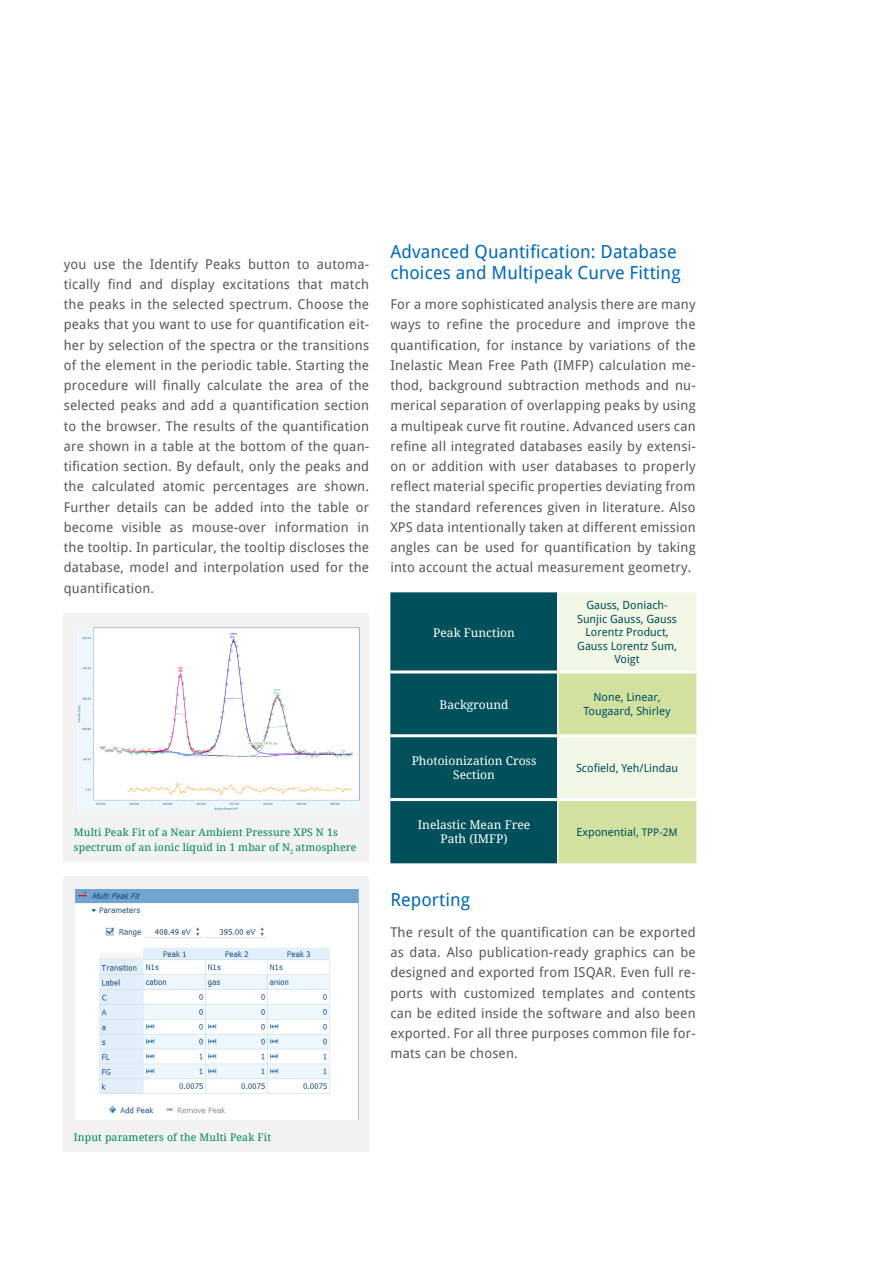
<style>
.page{position:relative;width:893px;height:1263px;background:#fff}
.page>*{position:absolute;margin:0;border:0;box-sizing:border-box;transform-origin:0 0}
.t1{font:18px/20.2px "Droid Sans Pro";letter-spacing:.005em;color:#006ab3}
.t2{font:13.5px/20.2px "Droid Sans Pro";letter-spacing:.015em;color:#58585a;text-align:justify}
.t3{font:12px/14.4px "Droid Serif Pro";color:#fff;text-align:center}
.t4{font:11.25px/13.5px "Droid Sans Pro";color:#00505b;text-align:center}
.t5{font:10.5px/15.1px "Droid Serif Pro";letter-spacing:.015em;color:#008657}
.s1{font-size:10.5px}
</style>
<div class="page">
<div style="left:64px;top:613px;width:305px;height:248px;background:#f1f2f1"></div>
<div style="left:64px;top:876px;width:305px;height:275px;background:#f1f2f1"></div>
<div style="left:390px;top:592px;width:167px;height:271px;background:#00505b"></div>
<svg style="left:558px;top:592px;width:138px;height:271px;background:#e3ecc4"></svg>
<hr style="left:390px;top:670px;width:168px;height:3px;background:#fff">
<hr style="left:558px;top:670px;width:138px;height:3px;background:#fff">
<hr style="left:390px;top:734px;width:168px;height:3px;background:#fff">
<hr style="left:558px;top:734px;width:138px;height:3px;background:#fff">
<hr style="left:390px;top:798px;width:168px;height:3px;background:#fff">
<hr style="left:558px;top:798px;width:138px;height:3px;background:#fff">
<img style="left:76px;top:889px;width:282px;height:231px">
<img style="left:77px;top:627px;width:282px;height:184px">
<p class="t2" style="left:64px;top:253px;width:307px">you use the Identify Peaks button to automa&shy;tically find and display excitations that match the peaks in the selected spectrum. Choose the peaks that you want to use for quantification eit&shy;her by selection of the spectra or the transitions of the element in the periodic table. Starting the procedure will finally calculate the area of the selected peaks and add a quantification section to the browser. The results of the quantification are shown in a table at the bottom of the quan&shy;tification section. By default, only the peaks and the calculated atomic percentages are shown.<br>Further details can be added into the table or become visible as mouse-over information in the tooltip. In particular, the tooltip discloses the database, model and interpolation used for the quantification.</p>
<p class="t5" style="left:74px;top:824px;width:284px">Multi Peak Fit of a Near Ambient Pressure XPS N 1s spectrum of an ionic liquid in 1 mbar of N<sub>2</sub> atmosphere</p>
<h1 class="t1" style="left:390px;top:241px;width:292px">Advanced Quantification: Database choices and M ultipeak Curve Fitting</h1>
<p class="t2" style="left:390px;top:294px;width:307px">For a more sophisticated analysis there are many ways to refine the procedure and improve the quantification, for instance by variations of the Inelastic M ean Free Path (IM FP) calculation me&shy;thod, background subtraction methods and nu&shy;merical separation of overlapping peaks by using a multipeak curve fit routine. Advanced users can refine all integrated databases easily by extensi&shy;on or addition with user databases to properly reflect material specific properties deviating from the standard references given in literature. Also XPS data intentionally taken at different emission angles can be used for quantification by taking into account the actual measurement geometry.</p>
<p class="t3" style="left:433px;top:625px;width:83px">Peak Function</p>
<p class="t4" style="left:577px;top:598px;width:101px">Gauss, Doniach-<br>Sunjic Gauss, Gauss<br>Lorentz Product,<br>Gauss Lorentz Sum,<br>Voigt</p>
<p class="t3" style="left:440px;top:697px;width:71px">Background</p>
<p class="t4" style="left:583px;top:690px;width:89px">None, Linear,<br>Tougaard, Shirley</p>
<p class="t3" style="left:412px;top:753px;width:126px">Photoionization Cross<br>Section</p>
<p class="t4" style="left:576px;top:761px;width:103px">Scofield, Yeh/Lindau</p>
<p class="t3" style="left:418px;top:817px;width:114px">Inelastic Mean Free<br>Path (IMFP)</p>
<p class="t4" style="left:576px;top:825px;width:101px">Exponential, <span class="s1">TPP-2M</span></p>
<h1 class="t1" style="left:390px;top:889px;width:81px">Reporting</h1>
<p class="t2" style="left:390px;top:921px;width:307px">The result of the quantification can be exported as data. Also publication-ready graphics can be designed and exported from ISQAR. Even full re&shy;ports with customized templates and contents can be edited inside the software and also been exported. For all three purposes common file for&shy;mats can be chosen.</p>
<p class="t5" style="left:74px;top:1130px;width:199px">Input parameters of the Multi Peak Fit</p>
</div>
